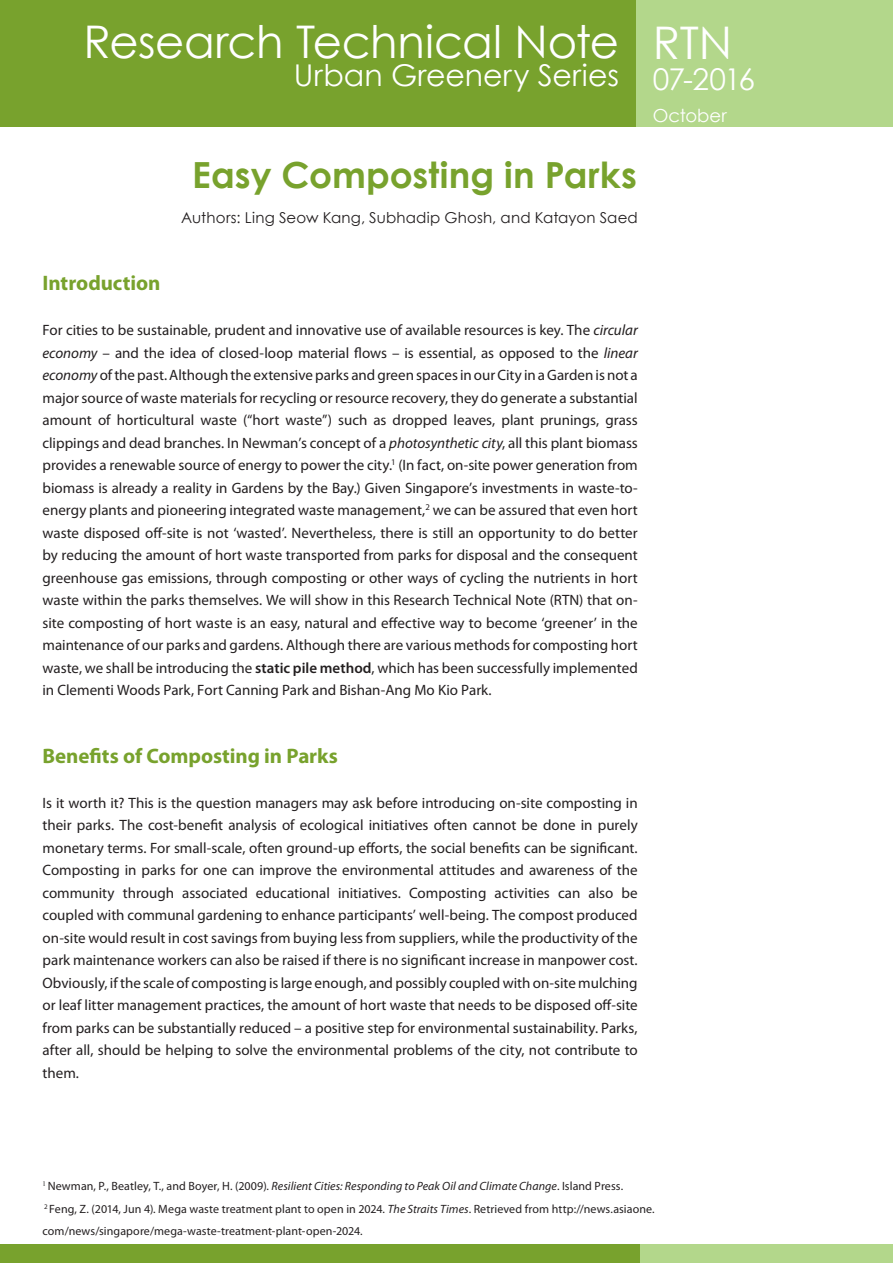
<style>
.page{position:relative;width:893px;height:1263px;background:#fff}
.page>*{position:absolute;margin:0;border:0;box-sizing:border-box;transform-origin:0 0}
.t1{font:45px "Century Gothic";letter-spacing:-.01em;color:#fff}
.t2{font:700 36px "Century Gothic";letter-spacing:.005em;color:#78a22d}
.t3{font:30px "Century Gothic";color:#fff}
.t4{font:700 21px "Myriad Pro";letter-spacing:-.005em;color:#78a22d}
.t5{font:18px "Century Gothic";color:#fff}
.t6{font:15px/22.5px "Myriad Pro";color:#231f20;text-align:justify}
.t7{font:15px "Century Gothic";letter-spacing:.01em;color:#231f20}
.t8{font:12px/22.5px "Myriad Pro";letter-spacing:.005em;color:#231f20}
.s1{font-style:italic}
.s2{font-weight:600}
</style>
<div class="page">
<div style="left:0;top:0;width:636px;height:127px;background:#78a22d"></div>
<div style="left:636px;top:0;width:257px;height:127px;background:#b3d78b"></div>
<div style="left:640px;top:1245px;width:253px;height:18px;background:#b3d78b"></div>
<div style="left:0;top:1245px;width:640px;height:18px;background:#78a22d"></div>
<p class="t1" style="left:83px;top:10px;width:537px">Research Technical Note</p>
<p class="t3" style="left:294px;top:55px;width:327px">Urban Greenery Series</p>
<p class="t2" style="left:192px;top:147px;width:446px">Easy Composting in Parks</p>
<p class="t7" style="left:181px;top:207px;width:458px">Authors: Ling Seow Kang, Subhadip Ghosh, and Katayon Saed</p>
<p class="t1" style="left:653px;top:11px;width:81px">RTN</p>
<p class="t3" style="left:653px;top:59px;width:104px">07-2016</p>
<p class="t5" style="left:653px;top:103px;width:76px">October</p>
<p class="t4" style="left:43px;top:269px;width:119px">Introduction</p>
<p class="t6" style="left:43px;top:319px;width:597px">For cities to be sustainable, prudent and innovative use of available resources is key. The <span class="s1">circular economy</span> – and the idea of closed-loop material flows – is essential, as opposed to the <span class="s1">linear economy</span> of the past. Although the extensive parks and green spaces in our City in a Garden is not a major source of waste materials for recycling or resource recovery, they do generate a substantial amount of horticultural waste (“hort waste”) such as dropped leaves, plant prunings, grass clippings and dead branches. In Newman’s concept of a <span class="s1">photosynthetic city</span>, all this plant biomass provides a renewable source of energy to power the city.<sup>1</sup> (In fact, on-site power generation from biomass is already a reality in Gardens by the Bay.) Given Singapore’s investments in waste-to&shy;energy plants and pioneering integrated waste management,<sup>2</sup> we can be assured that even hort waste disposed off-site is not ‘wasted’. Nevertheless, there is still an opportunity to do better by reducing the amount of hort waste transported from parks for disposal and the consequent greenhouse gas emissions, through composting or other ways of cycling the nutrients in hort waste within the parks themselves. We will show in this Research Technical Note (RTN) that on&shy;site composting of hort waste is an easy, natural and effective way to become ‘greener’ in the maintenance of our parks and gardens. Although there are various methods for composting hort waste, we shall be introducing the <span class="s2">static pile method</span>, which has been successfully implemented in Clementi Woods Park, Fort Canning Park and Bishan-Ang Mo Kio Park.</p>
<p class="t4" style="left:43px;top:742px;width:297px">Benefits of Composting in Parks</p>
<p class="t6" style="left:43px;top:791px;width:597px">Is it worth it? This is the question managers may ask before introducing on-site composting in their parks. The cost-benefit analysis of ecological initiatives often cannot be done in purely monetary terms. For small-scale, often ground-up efforts, the social benefits can be significant.<br>Composting in parks for one can improve the environmental attitudes and awareness of the community through associated educational initiatives. Composting activities can also be coupled with communal gardening to enhance participants’ well-being. The compost produced on-site would result in cost savings from buying less from suppliers, while the productivity of the park maintenance workers can also be raised if there is no significant increase in manpower cost.<br>Obviously, if the scale of composting is large enough, and possibly coupled with on-site mulching or leaf litter management practices, the amount of hort waste that needs to be disposed off-site from parks can be substantially reduced – a positive step for environmental sustainability. Parks, after all, should be helping to solve the environmental problems of the city, not contribute to them.</p>
<p class="t8" style="left:43px;top:1175px;width:582px"><sup>1</sup> Newman, P., Beatley, T., and Boyer, H. (2009). <span class="s1">Resilient Cities: Responding to Peak Oil and Climate Change</span>. Island Press.</p>
<p class="t8" style="left:43px;top:1197px;width:614px"><sup>2</sup> Feng, Z. (2014, Jun 4). Mega waste treatment plant to open in 2024. <span class="s1">The Straits Times</span>. Retrieved from http://news.asiaone. com/news/singapore/mega-waste-treatment-plant-open-2024.</p>
</div>
